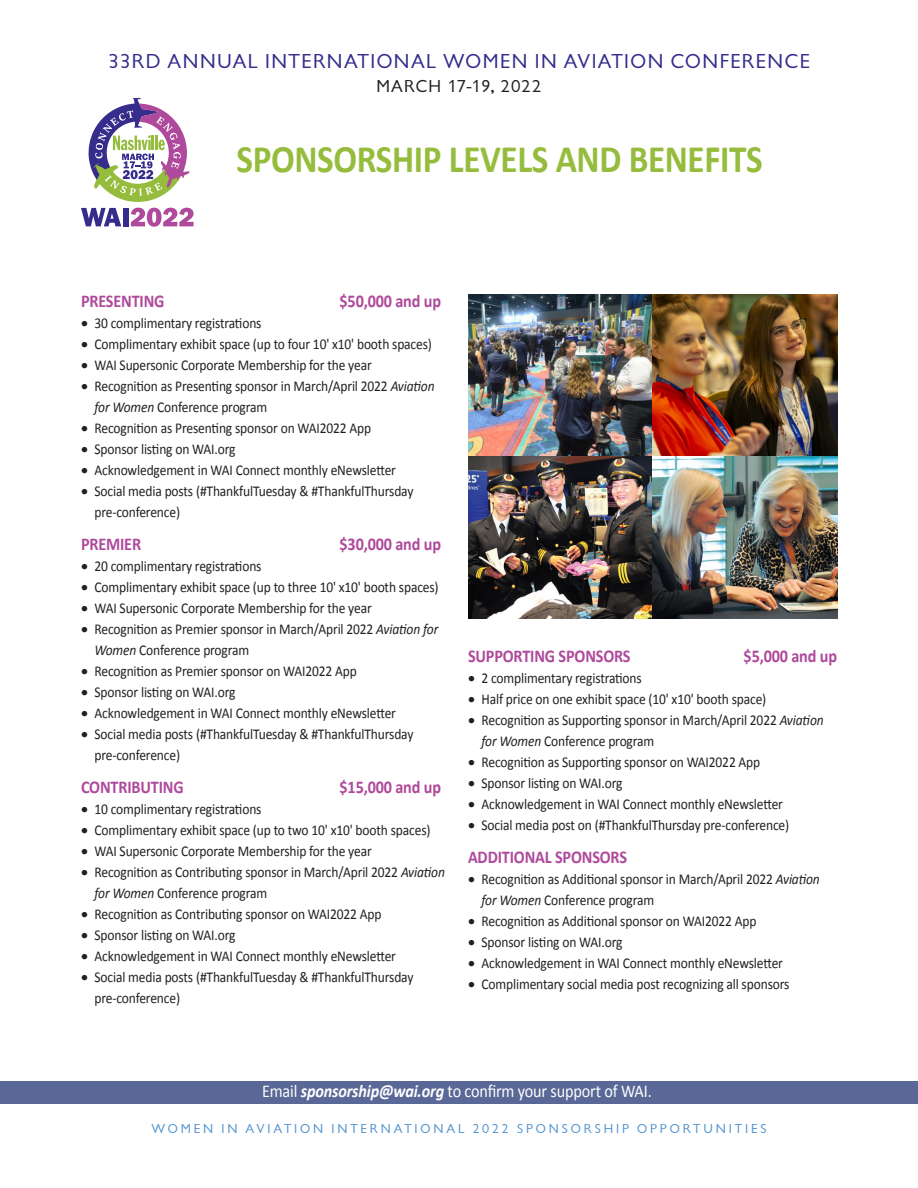
<style>
.page{position:relative;width:918px;height:1188px;background:#fff}
.page>*{position:absolute;margin:0;border:0;box-sizing:border-box;transform-origin:0 0}
.t1{font:700 39px "Calibri";letter-spacing:-.01em;color:#95bc3c;scale:.9 1}
.slimbach_body{font:21px "G Sans";letter-spacing:.07em;color:#352c8c}
.t2{font:700 18px "Calibri";letter-spacing:-.01em;color:#af499b;scale:.9 1}
.t3{font:18px "Calibri";letter-spacing:-.01em;color:#fff;scale:.9 1}
.slimbach_body-2{font:18px "G Sans";letter-spacing:.055em;color:#231f20}
.t4{font:15px/21px "Calibri";letter-spacing:-.01em;color:#231f20;scale:.9 1}
.slimbach_body-3{font:13.5px "G Sans";letter-spacing:.21em;color:#5395d0}
.s1{font-style:italic}
.s2{font-weight:700;font-style:italic}
</style>
<div class="page">
<svg style="left:81px;top:98px;width:113px;height:129px"></svg>
<div style="left:0;top:1081px;width:918px;height:23px;background:#596896"></div>
<img style="left:468px;top:294px;width:185px;height:162px">
<img style="left:653px;top:294px;width:185px;height:162px">
<img style="left:468px;top:456px;width:185px;height:162px">
<img style="left:653px;top:456px;width:185px;height:162px">
<p class="slimbach_body" style="left:108px;top:47px;width:703px">33RD ANNUAL INTERNATIONAL WOMEN IN AVIATION CONFERENCE</p>
<p class="slimbach_body-2" style="left:376px;top:74px;width:167px">MARCH 17-19, 2022</p>
<p class="t1" style="left:236px;top:134px;width:586px">SPONSORSHIP LEVELS AND BENEFITS</p>
<p class="t2" style="left:81px;top:290px;width:94px">PRESENTING</p>
<p class="t2" style="left:340px;top:290px;width:114px">$50,000 and up</p>
<p class="t4" style="left:81px;top:313px;width:202px">• 30 complimentary registrations</p>
<p class="t4" style="left:81px;top:334px;width:392px">• Complimentary exhibit space (up to four 10' x10' booth spaces)</p>
<p class="t4" style="left:81px;top:355px;width:325px">• WAI Supersonic Corporate Membership for the year</p>
<p class="t4" style="left:94px;top:376px;width:379px;text-indent:-14px">• Recognition as Presenting sponsor in March/April 2022 <span class="s1">Aviation for Women</span> Conference program</p>
<p class="t4" style="left:81px;top:418px;width:324px">• Recognition as Presenting sponsor on WAI2022 App</p>
<p class="t4" style="left:81px;top:439px;width:173px">• Sponsor listing on WAI.org</p>
<p class="t4" style="left:81px;top:460px;width:351px">• Acknowledgement in WAI Connect monthly eNewsletter</p>
<p class="t4" style="left:94px;top:481px;width:356px;text-indent:-14px">• Social media posts (#ThankfulTuesday &amp; #ThankfulThursday pre-conference)</p>
<p class="t2" style="left:81px;top:533px;width:68px">PREMIER</p>
<p class="t2" style="left:340px;top:533px;width:114px">$30,000 and up</p>
<p class="t4" style="left:81px;top:556px;width:202px">• 20 complimentary registrations</p>
<p class="t4" style="left:81px;top:577px;width:399px">• Complimentary exhibit space (up to three 10' x10' booth spaces)</p>
<p class="t4" style="left:81px;top:598px;width:325px">• WAI Supersonic Corporate Membership for the year</p>
<p class="t4" style="left:94px;top:619px;width:384px;text-indent:-14px">• Recognition as Premier sponsor in March/April 2022 <span class="s1">Aviation for<br>Women</span> Conference program</p>
<p class="t4" style="left:81px;top:661px;width:308px">• Recognition as Premier sponsor on WAI2022 App</p>
<p class="t4" style="left:81px;top:682px;width:173px">• Sponsor listing on WAI.org</p>
<p class="t4" style="left:81px;top:703px;width:351px">• Acknowledgement in WAI Connect monthly eNewsletter</p>
<p class="t4" style="left:94px;top:724px;width:356px;text-indent:-14px">• Social media posts (#ThankfulTuesday &amp; #ThankfulThursday pre-conference)</p>
<p class="t2" style="left:81px;top:776px;width:116px">CONTRIBUTING</p>
<p class="t2" style="left:340px;top:776px;width:114px">$15,000 and up</p>
<p class="t4" style="left:81px;top:799px;width:202px">• 10 complimentary registrations</p>
<p class="t4" style="left:81px;top:820px;width:390px">• Complimentary exhibit space (up to two 10' x10' booth spaces)</p>
<p class="t4" style="left:81px;top:841px;width:325px">• WAI Supersonic Corporate Membership for the year</p>
<p class="t4" style="left:94px;top:862px;width:391px;text-indent:-14px">• Recognition as Contributing sponsor in March/April 2022 <span class="s1">Aviation for Women</span> Conference program</p>
<p class="t4" style="left:81px;top:904px;width:335px">• Recognition as Contributing sponsor on WAI2022 App</p>
<p class="t4" style="left:81px;top:925px;width:173px">• Sponsor listing on WAI.org</p>
<p class="t4" style="left:81px;top:946px;width:351px">• Acknowledgement in WAI Connect monthly eNewsletter</p>
<p class="t4" style="left:94px;top:967px;width:356px;text-indent:-14px">• Social media posts (#ThankfulTuesday &amp; #ThankfulThursday pre-conference)</p>
<p class="t2" style="left:468px;top:644px;width:182px">SUPPORTING SPONSORS</p>
<p class="t2" style="left:744px;top:644px;width:105px">$5,000 and up</p>
<p class="t4" style="left:468px;top:667px;width:195px">• 2 complimentary registrations</p>
<p class="t4" style="left:468px;top:688px;width:333px">• Half price on one exhibit space (10' x10' booth space)</p>
<p class="t4" style="left:482px;top:709px;width:382px;text-indent:-14px">• Recognition as Supporting sponsor in March/April 2022 <span class="s1">Aviation for Women</span> Conference program</p>
<p class="t4" style="left:468px;top:751px;width:326px">• Recognition as Supporting sponsor on WAI2022 App</p>
<p class="t4" style="left:468px;top:772px;width:173px">• Sponsor listing on WAI.org</p>
<p class="t4" style="left:468px;top:793px;width:351px">• Acknowledgement in WAI Connect monthly eNewsletter</p>
<p class="t4" style="left:468px;top:814px;width:358px">• Social media post on (#ThankfulThursday pre-conference)</p>
<p class="t2" style="left:468px;top:845px;width:178px">ADDITIONAL SPONSORS</p>
<p class="t4" style="left:482px;top:868px;width:377px;text-indent:-14px">• Recognition as Additional sponsor in March/April 2022 <span class="s1">Aviation for Women</span> Conference program</p>
<p class="t4" style="left:468px;top:910px;width:322px">• Recognition as Additional sponsor on WAI2022 App</p>
<p class="t4" style="left:468px;top:931px;width:173px">• Sponsor listing on WAI.org</p>
<p class="t4" style="left:468px;top:952px;width:351px">• Acknowledgement in WAI Connect monthly eNewsletter</p>
<p class="t4" style="left:468px;top:973px;width:359px">• Complimentary social media post recognizing all sponsors</p>
<p class="t3" style="left:262px;top:1080px;width:435px">Email <span class="s2">sponsorship@wai.org</span> to confirm your support of WAI.</p>
<p class="slimbach_body-3" style="left:151px;top:1120px;width:617px">WOMEN IN AVIATION INTERNATIONAL 2022 SPONSORSHIP OPPORTUNITIES</p>
</div>
